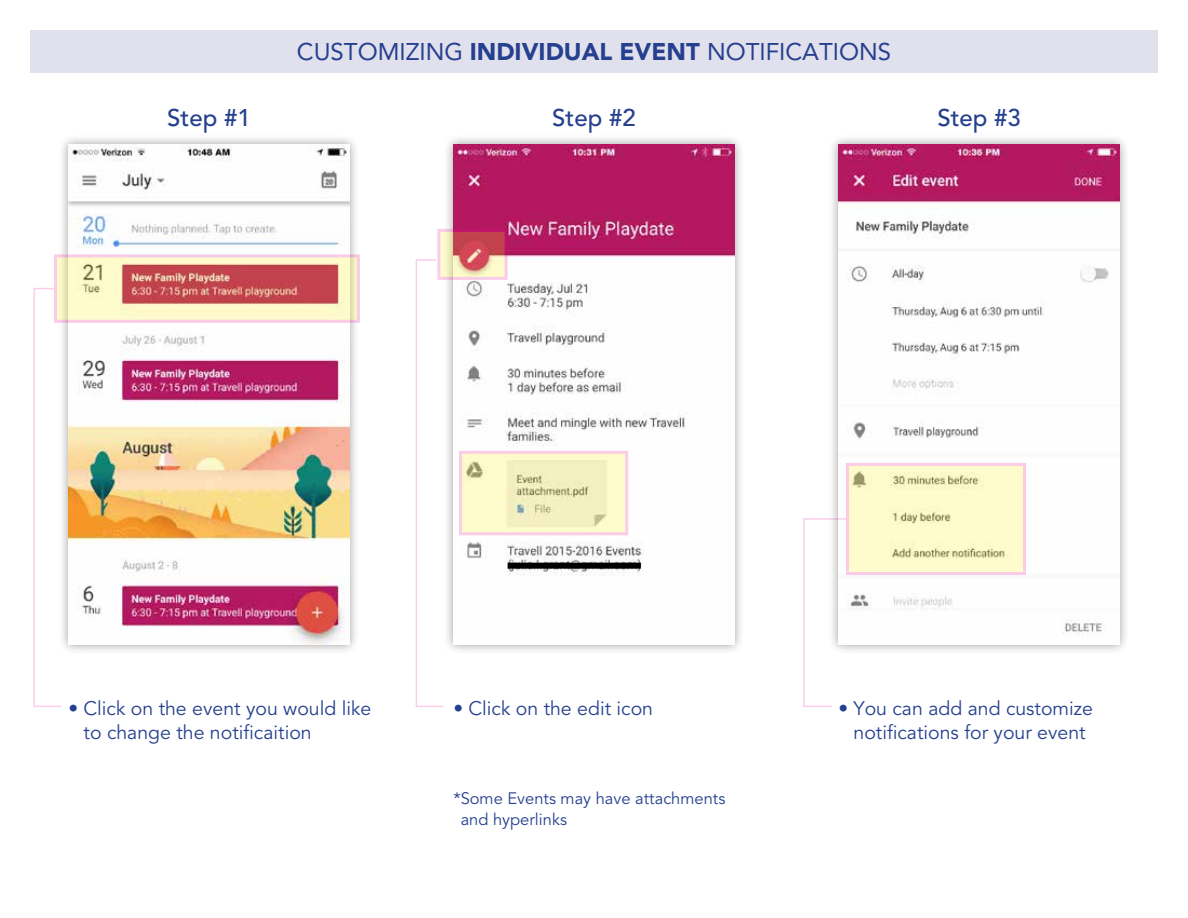
<style>
.page{position:relative;width:1188px;height:918px;background:#fff}
.page>*{position:absolute;margin:0;border:0;box-sizing:border-box;transform-origin:0 0}
.t1{font:24px "Avenir Roman";color:#25408f}
.t2{font:500 24px "Avenir";color:#25408f}
.t3{font:19.5px/24px "Avenir";color:#25408f}
.t4{font:16.5px/21px "Avenir";color:#25408f}
.s1{font-family:"Avenir";font-weight:900}
</style>
<div class="page">
<div style="left:30px;top:30px;width:1128px;height:43px;background:#e1e0ed"></div>
<div style="left:58px;top:135px;width:302px;height:520px;background:#000;opacity:.4"></div>
<img style="left:68px;top:145px;width:282px;height:500px">
<div style="left:443px;top:135px;width:302px;height:520px;background:#000;opacity:.4"></div>
<img style="left:453px;top:145px;width:282px;height:500px">
<div style="left:828px;top:135px;width:302px;height:520px;background:#000;opacity:.4"></div>
<img style="left:838px;top:145px;width:282px;height:500px">
<svg style="left:437px;top:229px;width:71px;height:51px;background:#dd908e"></svg>
<svg style="left:459px;top:451px;width:169px;height:84px;background:#f3ecc5"></svg>
<svg style="left:54px;top:254px;width:306px;height:69px;background:#e4af9d"></svg>
<svg style="left:846px;top:463px;width:180px;height:112px;background:#f7f1c8"></svg>
<div style="left:508px;top:563px;width:133px;height:6px;background:#000"></div>
<svg style="left:33px;top:287px;width:30px;height:420px"></svg>
<svg style="left:415px;top:258px;width:30px;height:449px"></svg>
<svg style="left:803px;top:517px;width:45px;height:190px"></svg>
<p class="t1" style="left:297px;top:38px;width:594px">CUSTOMIZING <span class="s1">INDIVIDUAL EVENT</span> NOTIFICATIONS</p>
<p class="t2" style="left:167px;top:104px;width:85px">Step #1</p>
<p class="t2" style="left:552px;top:104px;width:85px">Step #2</p>
<p class="t2" style="left:937px;top:104px;width:85px">Step #3</p>
<p class="t3" style="left:84px;top:697px;width:289px;text-indent:-15px">• Click on the event you would like to change the notificaition</p>
<p class="t3" style="left:453px;top:697px;width:201px">• Click on the edit icon</p>
<p class="t4" style="left:461px;top:789px;width:266px;text-indent:-7px">*Some Events may have attachments and hyperlinks</p>
<p class="t3" style="left:838px;top:697px;width:256px;text-align:center">• You can add and customize notifications for your event</p>
</div>
